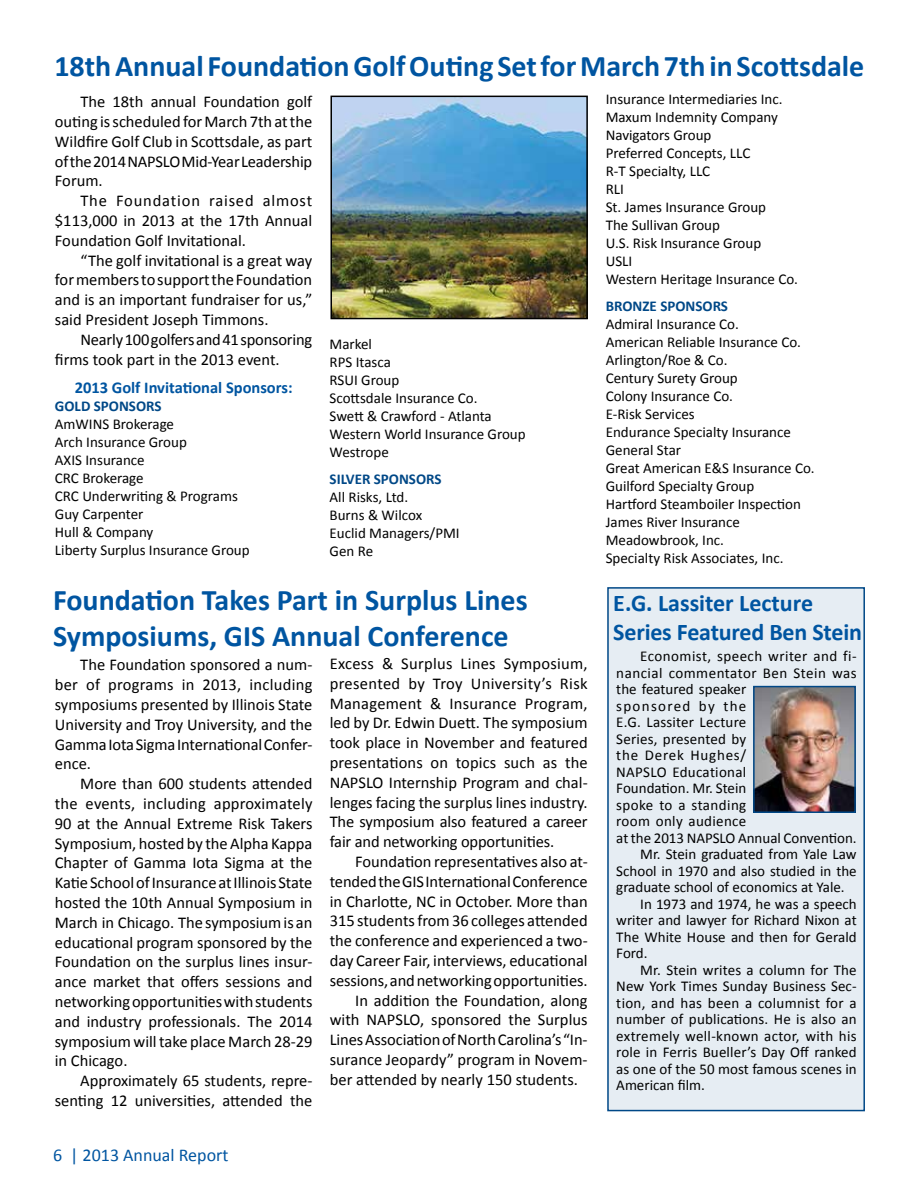
<style>
.page{position:relative;width:918px;height:1188px;background:#fff}
.page>*{position:absolute;margin:0;border:0;box-sizing:border-box;transform-origin:0 0}
.t1{font:700 30px/36px "Calibri";color:#0055a1}
.t2{font:700 24px/28.8px "Calibri";letter-spacing:-.01em;color:#0055a1}
.t3{font:18px "Calibri";color:#0055a1}
.t4{font:16.5px/19.8px "Calibri";color:#000;text-align:justify}
.t5{font:700 16.5px "Calibri";color:#0055a1}
.t6{font:15px/18px "Calibri";color:#000}
.t7{font:15px "Calibri";letter-spacing:.02em;color:#000}
.t8{font:15px "Calibri";letter-spacing:.03em;color:#000}
.t9{font:700 15px "Calibri";color:#004887}
.t10{font:15px "Calibri";letter-spacing:.035em;color:#000}
.t11{font:15px "Calibri";letter-spacing:.05em;color:#000}
.t12{font:15px "Calibri";letter-spacing:.085em;color:#000}
</style>
<div class="page">
<div style="left:607px;top:587px;width:258px;height:524px;background:#e6edf3;border:2px solid #004887"></div>
<img style="left:756px;top:689px;width:97px;height:121px">
<div style="left:753px;top:686px;width:103px;height:127px;border:2px solid #004887"></div>
<img style="left:333px;top:99px;width:252px;height:217px">
<div style="left:330px;top:96px;width:258px;height:223px;border:2px solid #000"></div>
<h1 class="t1" style="left:54px;top:47px;width:812px">18th Annual Foundation Golf Outing Set for March 7th in Scottsdale</h1>
<p class="t6" style="left:606px;top:90px;width:194px">Insurance Intermediaries Inc.<br>Maxum Indemnity Company<br>Navigators Group<br>Preferred Concepts, LLC<br>R-T Specialty, LLC<br>RLI<br>St. James Insurance Group<br>The Sullivan Group<br>U.S. Risk Insurance Group<br>USLI<br>Western Heritage Insurance Co.</p>
<p class="t9" style="left:606px;top:297px;width:124px">BRONZE SPONSORS</p>
<p class="t6" style="left:606px;top:315px;width:211px">Admiral Insurance Co.<br>American Reliable Insurance Co.<br>Arlington/Roe &amp; Co.<br>Century Surety Group<br>Colony Insurance Co.<br>E-Risk Services<br>Endurance Specialty Insurance<br>General Star<br>Great American E&amp;S Insurance Co.<br>Guilford Specialty Group<br>Hartford Steamboiler Inspection<br>James River Insurance<br>Meadowbrook, Inc.<br>Specialty Risk Associates, Inc.</p>
<p class="t4" style="left:55px;top:91px;width:259px;text-indent:25px">The 18th annual Foundation golf outing is scheduled for March 7th at the Wildfire Golf Club in Scottsdale, as part of the 2014 NAPSLO Mid-Year Leadership Forum.</p>
<p class="t4" style="left:55px;top:190px;width:259px;text-indent:25px">The Foundation raised almost $113,000 in 2013 at the 17th Annual Foundation Golf Invitational.</p>
<p class="t4" style="left:55px;top:249px;width:259px;text-indent:25px">“The golf invitational is a great way for members to support the Foundation and is an important fundraiser for us,” said President Joseph Timmons.</p>
<p class="t4" style="left:55px;top:329px;width:259px;text-indent:25px">Nearly 100 golfers and 41 sponsoring firms took part in the 2013 event.</p>
<p class="t5" style="left:75px;top:378px;width:219px">2013 Golf Invitational Sponsors:</p>
<p class="t9" style="left:55px;top:397px;width:108px">GOLD SPONSORS</p>
<p class="t6" style="left:55px;top:415px;width:196px">AmWINS Brokerage<br>Arch Insurance Group<br>AXIS Insurance<br>CRC Brokerage<br>CRC Underwriting &amp; Programs<br>Guy Carpenter<br>Hull &amp; Company<br>Liberty Surplus Insurance Group</p>
<p class="t6" style="left:330px;top:334px;width:198px">Markel<br>RPS Itasca<br>RSUI Group<br>Scottsdale Insurance Co.<br>Swett &amp; Crawford - Atlanta<br>Western World Insurance Group<br>Westrope</p>
<p class="t9" style="left:330px;top:470px;width:114px">SILVER SPONSORS</p>
<p class="t6" style="left:330px;top:487px;width:132px">All Risks, Ltd.<br>Burns &amp; Wilcox<br>Euclid Managers/PMI<br>Gen Re</p>
<h1 class="t1" style="left:53px;top:580px;width:476px">Foundation Takes Part in Surplus Lines<br>Symposiums, GIS Annual Conference</h1>
<p class="t4" style="left:55px;top:654px;width:259px;text-indent:26px">The Foundation sponsored a num&shy;ber of programs in 2013, including symposiums presented by Illinois State University and Troy University, and the Gamma Iota Sigma International Confer&shy;ence.</p>
<p class="t4" style="left:55px;top:773px;width:259px;text-indent:25px">More than 600 students attended the events, including approximately 90 at the Annual Extreme Risk Takers Symposium, hosted by the Alpha Kappa Chapter of Gamma Iota Sigma at the Katie School of Insurance at Illinois State hosted the 10th Annual Symposium in March in Chicago. The symposium is an educational program sponsored by the Foundation on the surplus lines insur&shy;ance market that offers sessions and networking opportunities with students and industry professionals. The 2014 symposium will take place March 28-29 in Chicago.</p>
<p class="t4" style="left:55px;top:1070px;width:259px;text-align:right">Approximately 65 students, repre&shy;senting 12 universities, attended the</p>
<p class="t3" style="left:53px;top:1144px;width:177px">6 | 2013 Annual Report</p>
<p class="t4" style="left:330px;top:653px;width:260px">Excess &amp; Surplus Lines Symposium, presented by Troy University’s Risk Management &amp; Insurance Program, led by Dr. Edwin Duett. The symposium took place in November and featured presentations on topics such as the NAPSLO Internship Program and chal&shy;lenges facing the surplus lines industry.<br>The symposium also featured a career fair and networking opportunities.</p>
<p class="t4" style="left:355px;top:851px;width:234px">Foundation representatives also at-</p>
<p class="t4" style="left:330px;top:871px;width:259px">tended the GIS International Conference</p>
<p class="t4" style="left:330px;top:890px;width:259px">in Charlotte, NC in October. More than</p>
<p class="t4" style="left:330px;top:910px;width:259px">315 students from 36 colleges attended</p>
<p class="t4" style="left:330px;top:930px;width:259px">the conference and experienced a two-</p>
<p class="t4" style="left:330px;top:950px;width:259px">day Career Fair, interviews, educational</p>
<p class="t4" style="left:330px;top:970px;width:259px">sessions, and networking opportunities.</p>
<p class="t4" style="left:355px;top:989px;width:234px">In addition the Foundation, along</p>
<p class="t4" style="left:330px;top:1009px;width:259px">with NAPSLO, sponsored the Surplus</p>
<p class="t4" style="left:330px;top:1029px;width:259px">Lines Association of North Carolina’s “In-</p>
<p class="t4" style="left:330px;top:1049px;width:259px">surance Jeopardy” program in Novem-</p>
<p class="t4" style="left:330px;top:1069px;width:250px">ber attended by nearly 150 students.</p>
<h2 class="t2" style="left:613px;top:587px;width:250px">E.G. Lassiter Lecture<br>Series Featured Ben Stein</h2>
<p class="t8" style="left:640px;top:647px;width:218px">Economist, speech writer and fi-</p>
<p class="t10" style="left:616px;top:663px;width:242px">nancial commentator Ben Stein was</p>
<p class="t6" style="left:616px;top:679px;width:132px">the featured speaker</p>
<p class="t12" style="left:616px;top:696px;width:132px">sponsored by the</p>
<p class="t6" style="left:616px;top:712px;width:132px">E.G. Lassiter Lecture</p>
<p class="t6" style="left:616px;top:729px;width:132px">Series, presented by</p>
<p class="t11" style="left:616px;top:746px;width:132px">the Derek Hughes/</p>
<p class="t7" style="left:616px;top:762px;width:132px">NAPSLO Educational</p>
<p class="t6" style="left:616px;top:778px;width:132px">Foundation. Mr. Stein</p>
<p class="t8" style="left:616px;top:795px;width:132px">spoke to a standing</p>
<p class="t7" style="left:616px;top:812px;width:132px">room only audience</p>
<p class="t6" style="left:616px;top:828px;width:242px">at the 2013 NAPSLO Annual Convention.</p>
<p class="t6" style="left:640px;top:844px;width:218px">Mr. Stein graduated from Yale Law</p>
<p class="t6" style="left:616px;top:861px;width:242px">School in 1970 and also studied in the</p>
<p class="t6" style="left:616px;top:877px;width:230px">graduate school of economics at Yale.</p>
<p class="t6" style="left:640px;top:894px;width:218px">In 1973 and 1974, he was a speech</p>
<p class="t6" style="left:616px;top:910px;width:242px">writer and lawyer for Richard Nixon at</p>
<p class="t6" style="left:616px;top:927px;width:242px">The White House and then for Gerald</p>
<p class="t6" style="left:616px;top:943px;width:33px">Ford.</p>
<p class="t6" style="left:640px;top:960px;width:218px">Mr. Stein writes a column for The</p>
<p class="t6" style="left:616px;top:976px;width:242px">New York Times Sunday Business Sec-</p>
<p class="t7" style="left:616px;top:993px;width:242px">tion, and has been a columnist for a</p>
<p class="t6" style="left:616px;top:1009px;width:242px">number of publications. He is also an</p>
<p class="t7" style="left:616px;top:1026px;width:242px">extremely well-known actor, with his</p>
<p class="t6" style="left:616px;top:1042px;width:242px">role in Ferris Bueller’s Day Off ranked</p>
<p class="t6" style="left:616px;top:1059px;width:242px">as one of the 50 most famous scenes in</p>
<p class="t6" style="left:616px;top:1075px;width:90px">American film.</p>
</div>
